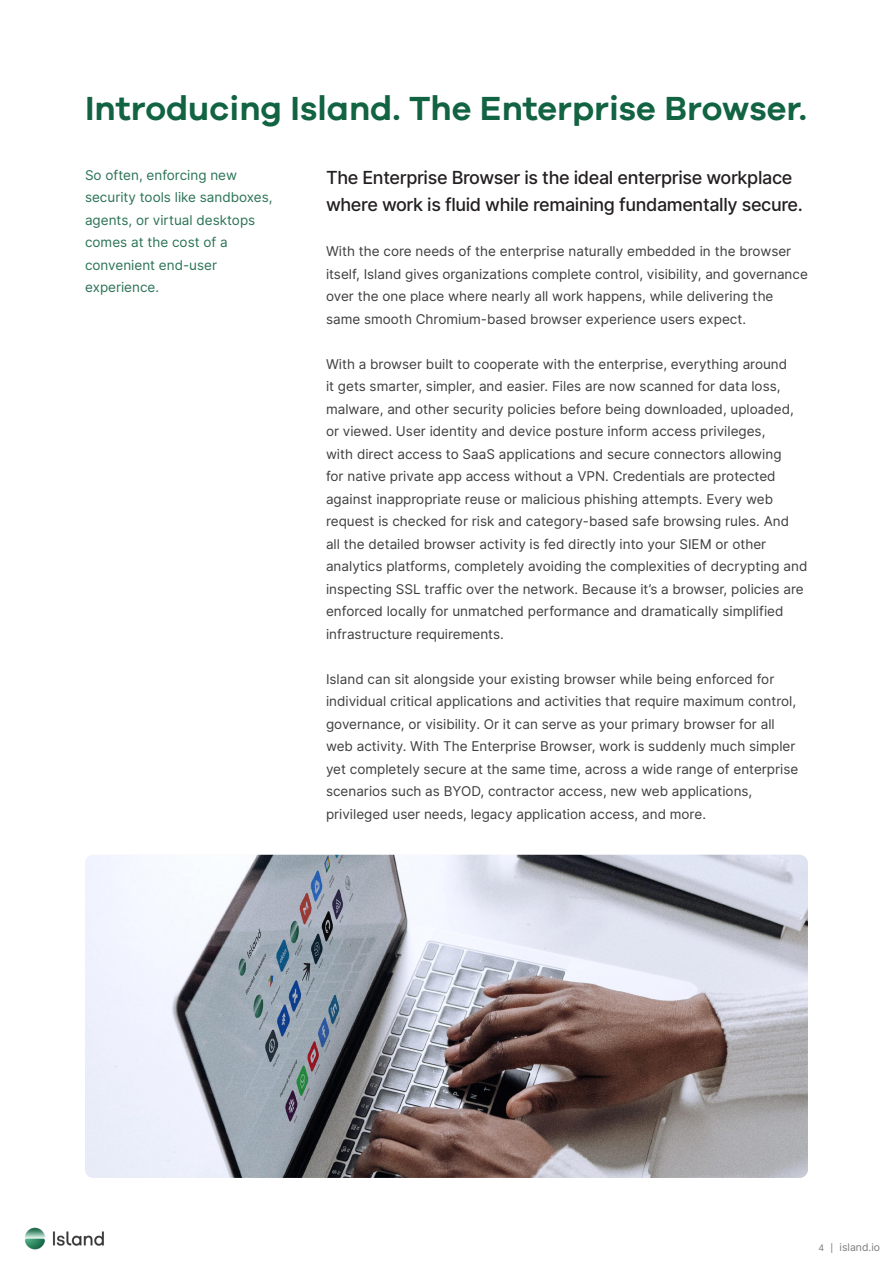
<style>
.page{position:relative;width:893px;height:1263px;background:#fff}
.page>*{position:absolute;margin:0;border:0;box-sizing:border-box;transform-origin:0 0}
.t1{font:600 34.5px "Galano Grotesque";color:#126342}
.t2{font:500 18px/27px "Inter";letter-spacing:-.02em;color:#231f20}
.t3{font:13.5px/22.5px "Inter";color:#3e3e3f}
.t4{font:13.5px/22.5px "Inter";color:#2a7355}
.t5{font:10.5px "Inter";color:#7c7c7f}
.s1{font-size:9px}
.s2{font-size:8.25px}
</style>
<div class="page">
<img style="left:25px;top:1227px;width:79px;height:23px">
<img style="left:85px;top:855px;width:723px;height:323px">
<h1 class="t1" style="left:85px;top:87px;width:724px">Introducing Island. The Enterprise Browser.</h1>
<p class="t4" style="left:85px;top:163px;width:189px">So often, enforcing new security tools like sandboxes, agents, or virtual desktops comes at the cost of a convenient end-user experience.</p>
<h2 class="t2" style="left:326px;top:164px;width:478px">The Enterprise Browser is the ideal enterprise workplace where work is fluid while remaining fundamentally secure.</h2>
<p class="t3" style="left:326px;top:240px;width:483px">With the core needs of the enterprise naturally embedded in the browser itself, Island gives organizations complete control, visibility, and governance over the one place where nearly all work happens, while delivering the same smooth Chromium-based browser experience users expect.</p>
<p class="t3" style="left:326px;top:352px;width:483px">With a browser built to cooperate with the enterprise, everything around<br>it gets smarter, simpler, and easier. Files are now scanned for data loss, malware, and other security policies before being downloaded, uploaded, or viewed. User identity and device posture inform access privileges,<br>with direct access to SaaS applications and secure connectors allowing<br>for native private app access without a VPN. Credentials are protected against inappropriate reuse or malicious phishing attempts. Every web request is checked for risk and category-based safe browsing rules. And<br>all the detailed browser activity is fed directly into your SIEM or other analytics platforms, completely avoiding the complexities of decrypting and inspecting SSL traffic over the network. Because it’s a browser, policies are enforced locally for unmatched performance and dramatically simplified infrastructure requirements.</p>
<p class="t3" style="left:326px;top:667px;width:474px">Island can sit alongside your existing browser while being enforced for individual critical applications and activities that require maximum control, governance, or visibility. Or it can serve as your primary browser for all web activity. With The Enterprise Browser, work is suddenly much simpler yet completely secure at the same time, across a wide range of enterprise scenarios such as BYOD, contractor access, new web applications, privileged user needs, legacy application access, and more.</p>
<p class="t5" style="left:818px;top:1240px;width:63px"><span class="s1">4</span> <span class="s2">|</span> island.io</p>
</div>
